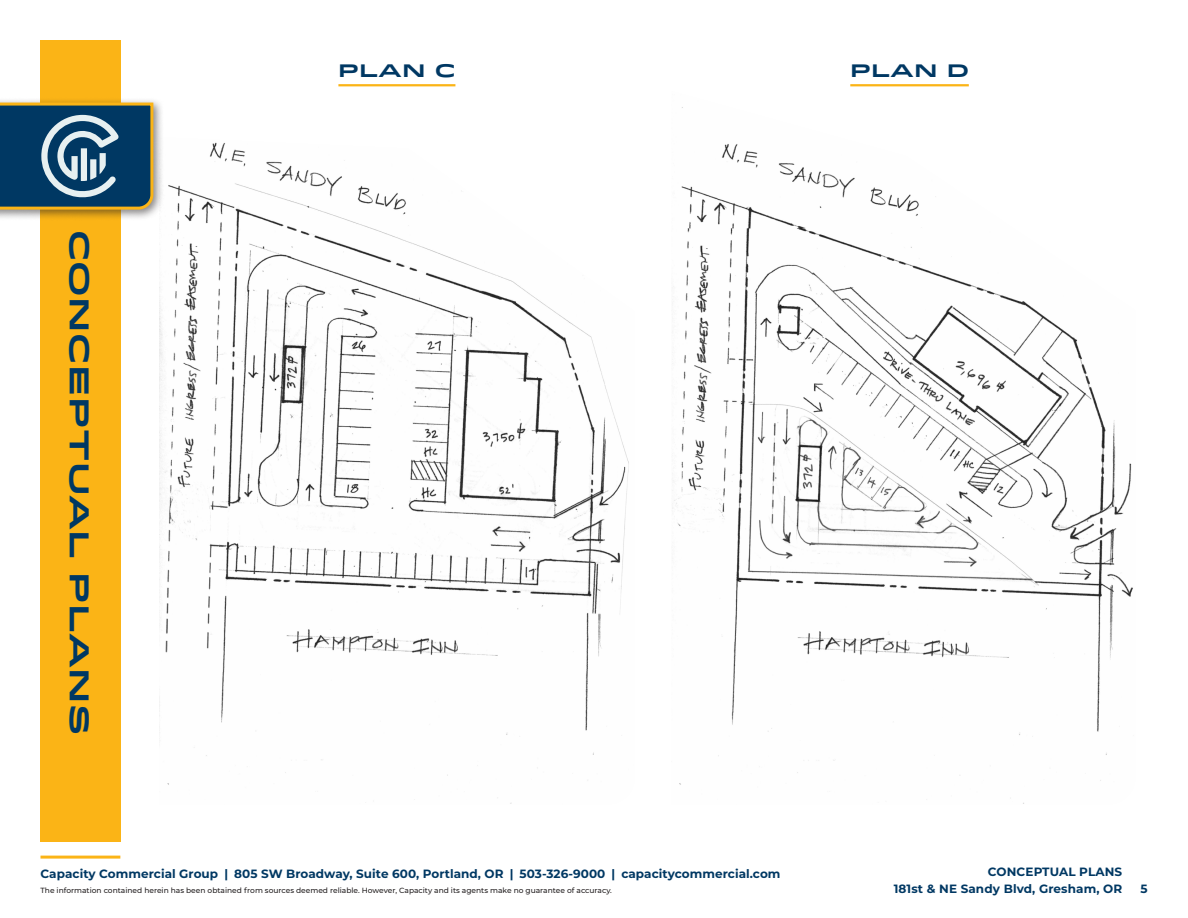
<style>
.page{position:relative;width:1188px;height:918px;background:#fff}
.page>*{position:absolute;margin:0;border:0;box-sizing:border-box;transform-origin:0 0}
.Heading__Blue{font:700 27px "Idlewild";letter-spacing:.025em;color:#003863}
.Heading_2{font:700 18px "Idlewild";letter-spacing:.025em;color:#003863}
.Heading_3{font:700 12px "Montserrat";letter-spacing:.005em;color:#003863}
.t1{font:500 7.5px "Montserrat";color:#231f20}
</style>
<div class="page">
<div style="left:40px;top:40px;width:81px;height:802px;background:#fbb416"></div>
<img style="left:159px;top:142px;width:470px;height:662px">
<img style="left:672px;top:107px;width:461px;height:697px">
<hr style="left:338px;top:84px;width:117px;height:2px;background:#fbb416">
<hr style="left:850px;top:84px;width:119px;height:2px;background:#fbb416">
<hr style="left:40px;top:856px;width:80px;height:3px;background:#fbb416">
<div style="left:0;top:97px;width:164px;height:124px;background:#231f20;opacity:.55"></div>
<svg style="left:0;top:101px;width:155px;height:110px;background:#395e72"></svg>
<p class="Heading__Blue" style="left:100px;top:230px;width:507px;rotate:90deg">CONCEPTUAL PLANS</p>
<p class="Heading_2" style="left:338px;top:57px;width:119px">PLAN C</p>
<p class="Heading_2" style="left:850px;top:57px;width:120px">PLAN D</p>
<p class="Heading_3" style="left:40px;top:865px;width:742px">Capacity Commercial Group | 805 SW Broadway, Suite 600, Portland, OR | 503-326-9000 | capacitycommercial.com</p>
<p class="Heading_3" style="left:988px;top:863px;width:136px">CONCEPTUAL PLANS</p>
<p class="t1" style="left:40px;top:885px;width:573px">The information contained herein has been obtained from sources deemed reliable. However, Capacity and its agents make no guarantee of accuracy.</p>
<p class="Heading_3" style="left:894px;top:880px;width:230px">181st &amp; NE Sandy Blvd, Gresham, OR</p>
<p class="Heading_3" style="left:1140px;top:880px;width:9px">5</p>
</div>
